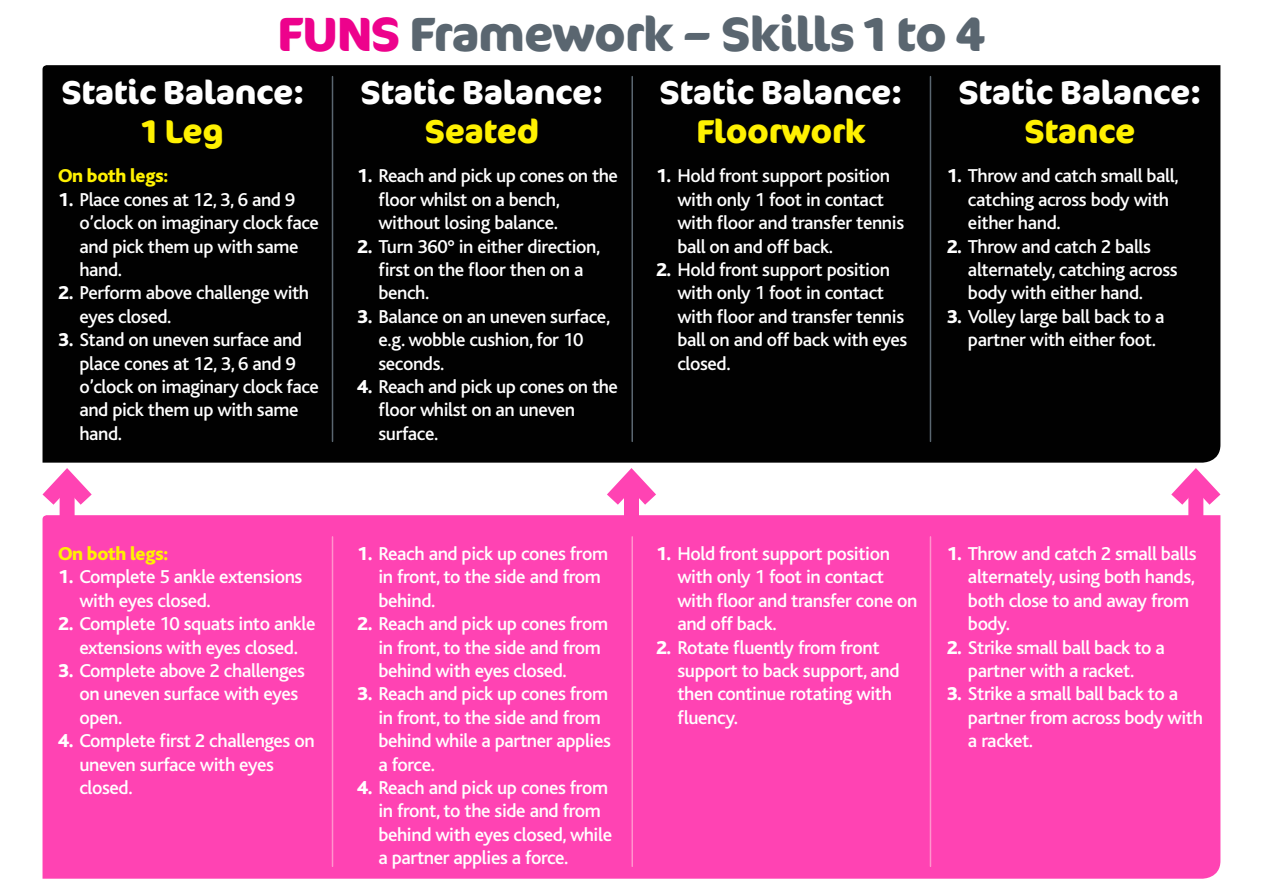
<style>
.page{position:relative;width:1263px;height:893px;background:#fff}
.page>*{position:absolute;margin:0;border:0;box-sizing:border-box;transform-origin:0 0}
.t1{font:700 48px "Cocon";letter-spacing:-.02em;color:#5a6670}
.t2{font:700 33px "Cocon";letter-spacing:-.01em;color:#fff}
.t3{font:700 33px "Cocon";letter-spacing:-.01em;color:#fff101}
.t4{font:500 19.5px/23.4px "Bliss";letter-spacing:-.02em;color:#fff}
.t5{font:800 19.5px "Bliss";letter-spacing:-.02em;color:#fff101}
.s1{color:#ed028c}
.s2{font-weight:800}
</style>
<div class="page">
<div style="left:43px;top:65px;width:1177px;height:398px;background:#010101"></div>
<div style="left:43px;top:515px;width:1177px;height:364px;background:#ff43b3"></div>
<div style="left:624px;top:479px;width:15px;height:57px;background:#ff43b3"></div>
<svg style="left:591px;top:457px;width:81px;height:64px"></svg>
<div style="left:60px;top:479px;width:15px;height:57px;background:#ff43b3"></div>
<svg style="left:42px;top:457px;width:65px;height:64px"></svg>
<div style="left:1188px;top:479px;width:15px;height:57px;background:#ff43b3"></div>
<svg style="left:1155px;top:457px;width:66px;height:64px"></svg>
<hr style="left:332px;top:77px;width:1px;height:364px;background:#5a6670">
<hr style="left:332px;top:537px;width:1px;height:329px;background:#ff94cd">
<hr style="left:631px;top:77px;width:2px;height:364px;background:#5a6670">
<hr style="left:631px;top:537px;width:2px;height:329px;background:#ff94cd">
<hr style="left:930px;top:77px;width:1px;height:364px;background:#5a6670">
<hr style="left:930px;top:537px;width:1px;height:329px;background:#ff94cd">
<p class="t1" style="left:277px;top:6px;width:710px"><span class="s1">FUNS</span> Framework – Skills 1 to 4</p>
<p class="t2" style="left:62px;top:72px;width:244px">Static Balance:</p>
<p class="t3" style="left:142px;top:112px;width:83px">1 Leg</p>
<p class="t5" style="left:58px;top:166px;width:112px">On both legs:</p>
<p class="t4" style="left:79px;top:188px;width:241px;text-indent:-21px"><span class="s2">1.</span> Place cones at 12, 3, 6 and 9 o’clock on imaginary clock face and pick them up with same hand.</p>
<p class="t4" style="left:79px;top:282px;width:231px;text-indent:-21px"><span class="s2">2.</span> Perform above challenge with eyes closed.</p>
<p class="t4" style="left:79px;top:328px;width:241px;text-indent:-21px"><span class="s2">3.</span> Stand on uneven surface and place cones at 12, 3, 6 and 9 o’clock on imaginary clock face and pick them up with same hand.</p>
<p class="t2" style="left:361px;top:72px;width:244px">Static Balance:</p>
<p class="t3" style="left:425px;top:112px;width:116px">Seated</p>
<p class="t4" style="left:378px;top:165px;width:241px;text-indent:-21px"><span class="s2">1.</span> Reach and pick up cones on the floor whilst on a bench, without losing balance.</p>
<p class="t4" style="left:378px;top:235px;width:223px;text-indent:-21px"><span class="s2">2.</span> Turn 360° in either direction, first on the floor then on a bench.</p>
<p class="t4" style="left:378px;top:305px;width:233px;text-indent:-21px"><span class="s2">3.</span> Balance on an uneven surface, e.g. wobble cushion, for 10 seconds.</p>
<p class="t4" style="left:378px;top:375px;width:241px;text-indent:-21px"><span class="s2">4.</span> Reach and pick up cones on the floor whilst on an uneven surface.</p>
<p class="t2" style="left:659px;top:72px;width:244px">Static Balance:</p>
<p class="t3" style="left:696px;top:112px;width:171px">Floorwork</p>
<p class="t4" style="left:677px;top:165px;width:228px;text-indent:-21px"><span class="s2">1.</span> Hold front support position with only 1 foot in contact with floor and transfer tennis ball on and off back.</p>
<p class="t4" style="left:677px;top:258px;width:232px;text-indent:-21px"><span class="s2">2.</span> Hold front support position with only 1 foot in contact with floor and transfer tennis ball on and off back with eyes closed.</p>
<p class="t2" style="left:958px;top:72px;width:244px">Static Balance:</p>
<p class="t3" style="left:1024px;top:112px;width:113px">Stance</p>
<p class="t4" style="left:968px;top:165px;width:212px;text-indent:-21px"><span class="s2">1.</span> Throw and catch small ball, catching across body with either hand.</p>
<p class="t4" style="left:968px;top:235px;width:211px;text-indent:-21px"><span class="s2">2.</span> Throw and catch 2 balls alternately, catching across body with either hand.</p>
<p class="t4" style="left:968px;top:305px;width:198px;text-indent:-21px"><span class="s2">3.</span> Volley large ball back to a partner with either foot.</p>
<p class="t5" style="left:58px;top:543px;width:112px">On both legs:</p>
<p class="t4" style="left:79px;top:566px;width:224px;text-indent:-21px"><span class="s2">1.</span> Complete 5 ankle extensions with eyes closed.</p>
<p class="t4" style="left:58px;top:612px;width:259px;text-align:center"><span class="s2">2.</span> Complete 10 squats into ankle extensions with eyes closed.</p>
<p class="t4" style="left:79px;top:659px;width:227px;text-indent:-21px"><span class="s2">3.</span> Complete above 2 challenges on uneven surface with eyes open.</p>
<p class="t4" style="left:79px;top:729px;width:237px;text-indent:-21px"><span class="s2">4.</span> Complete first 2 challenges on uneven surface with eyes closed.</p>
<p class="t4" style="left:378px;top:542px;width:231px;text-indent:-21px"><span class="s2">1.</span> Reach and pick up cones from in front, to the side and from behind.</p>
<p class="t4" style="left:378px;top:612px;width:231px;text-indent:-21px"><span class="s2">2.</span> Reach and pick up cones from in front, to the side and from behind with eyes closed.</p>
<p class="t4" style="left:378px;top:683px;width:234px;text-indent:-21px"><span class="s2">3.</span> Reach and pick up cones from in front, to the side and from behind while a partner applies a force.</p>
<p class="t4" style="left:378px;top:776px;width:235px;text-indent:-21px"><span class="s2">4.</span> Reach and pick up cones from in front, to the side and from behind with eyes closed, while a partner applies a force.</p>
<p class="t4" style="left:677px;top:542px;width:241px;text-indent:-21px"><span class="s2">1.</span> Hold front support position with only 1 foot in contact with floor and transfer cone on and off back.</p>
<p class="t4" style="left:677px;top:636px;width:224px;text-indent:-21px"><span class="s2">2.</span> Rotate fluently from front support to back support, and then continue rotating with fluency.</p>
<p class="t4" style="left:968px;top:542px;width:230px;text-indent:-21px"><span class="s2">1.</span> Throw and catch 2 small balls alternately, using both hands, both close to and away from body.</p>
<p class="t4" style="left:947px;top:636px;width:220px;text-align:center"><span class="s2">2.</span> Strike small ball back to a partner with a racket.</p>
<p class="t4" style="left:968px;top:683px;width:237px;text-indent:-21px"><span class="s2">3.</span> Strike a small ball back to a partner from across body with a racket.</p>
</div>
